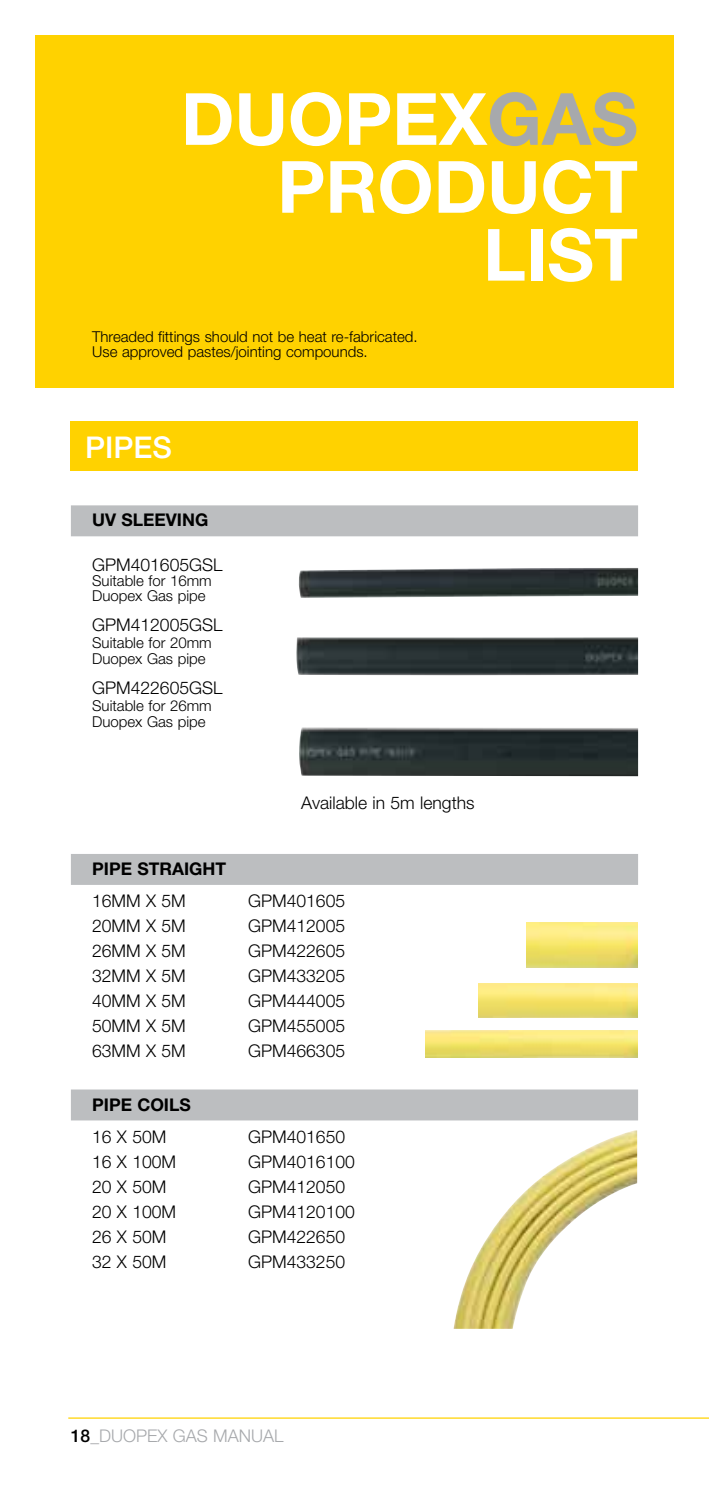
<style>
.page{position:relative;width:709px;height:1489px;background:#fff}
.page>*{position:absolute;margin:0;border:0;box-sizing:border-box;transform-origin:0 0}
.t1{font:700 72px/67.8px "Helvetica Neue";color:#fff}
.t2{font:500 30px "Helvetica Neue";color:#fff}
.t3{font:300 17.5px "Helvetica Neue";color:#000}
.t4{font:700 17.5px "Helvetica Neue";color:#000}
.t5{font:300 17.5px "Helvetica Neue";color:#a7a9ac}
.t6{font:300 15px/15px "Helvetica Neue";color:#000}
.s1{color:#a7a9ac}
.s2{font-weight:500;color:#000}
</style>
<div class="page">
<hr style="left:68px;top:1417px;width:641px;height:1px;background:#ffd200">
<img style="left:453px;top:1130px;width:184px;height:198px">
<img style="left:425px;top:1030px;width:212px;height:27px">
<img style="left:526px;top:922px;width:111px;height:45px">
<img style="left:478px;top:983px;width:159px;height:34px">
<div style="left:35px;top:35px;width:638px;height:353px;background:#ffd200"></div>
<div style="left:71px;top:421px;width:567px;height:50px;background:#ffd200"></div>
<img style="left:296px;top:568px;width:342px;height:208px">
<div style="left:71px;top:505px;width:567px;height:31px;background:#bcbec0"></div>
<div style="left:71px;top:853px;width:567px;height:31px;background:#bcbec0"></div>
<div style="left:71px;top:1089px;width:567px;height:31px;background:#bcbec0"></div>
<h1 class="t1" style="left:277px;top:84px;width:362px;text-indent:-96px">DUOPEX<span class="s1">GAS<br></span>PRODU</h1>
<h1 class="t1" style="left:483px;top:151px;width:155px;text-indent:57px">CT<br>LIST</h1>
<p class="t6" style="left:92px;top:329px;width:327px">Threaded fittings should not be heat re-fabricated.<br>Use approved pastes/jointing compounds.</p>
<h2 class="t2" style="left:85px;top:429px;width:18px">pipes</h2>
<p class="t4" style="left:92px;top:509px;width:53px">UV SLEEV</p>
<p class="t4" style="left:177px;top:509px;width:19px">ING</p>
<p class="t3" style="left:92px;top:554px;width:121px">GPM401605GSL</p>
<p class="t6" style="left:92px;top:573px;width:121px">Suitable for 16mm<br>Duopex Gas pipe</p>
<p class="t3" style="left:92px;top:614px;width:121px">GPM412005GSL</p>
<p class="t6" style="left:92px;top:634px;width:121px;line-height:16.2px">Suitable for 20mm<br>Duopex Gas pipe</p>
<p class="t3" style="left:92px;top:677px;width:121px">GPM422605GSL</p>
<p class="t6" style="left:92px;top:697px;width:121px;line-height:16.2px">Suitable for 26mm<br>Duopex Gas pipe</p>
<p class="t3" style="left:301px;top:792px;width:175px">Available in 5m lengths</p>
<p class="t4" style="left:92px;top:857px;width:58px">PIPE STRA</p>
<p class="t4" style="left:184px;top:857px;width:38px">IGHT</p>
<p class="t3" style="left:92px;top:890px;width:95px">16mm x 5m</p>
<p class="t3" style="left:248px;top:890px;width:98px">Gpm401605</p>
<p class="t3" style="left:92px;top:915px;width:95px">20mm x 5m</p>
<p class="t3" style="left:248px;top:915px;width:98px">Gpm412005</p>
<p class="t3" style="left:92px;top:940px;width:95px">26mm x 5m</p>
<p class="t3" style="left:248px;top:940px;width:98px">Gpm422605</p>
<p class="t3" style="left:92px;top:965px;width:95px">32mm x 5m</p>
<p class="t3" style="left:248px;top:965px;width:98px">Gpm433205</p>
<p class="t3" style="left:92px;top:990px;width:95px">40mm x 5m</p>
<p class="t3" style="left:248px;top:990px;width:98px">Gpm444005</p>
<p class="t3" style="left:92px;top:1015px;width:95px">50mm x 5m</p>
<p class="t3" style="left:248px;top:1015px;width:98px">Gpm455005</p>
<p class="t3" style="left:92px;top:1040px;width:95px">63mm x 5m</p>
<p class="t3" style="left:248px;top:1040px;width:98px">Gpm466305</p>
<p class="t4" style="left:92px;top:1093px;width:85px">PIPE COILS</p>
<p class="t3" style="left:92px;top:1125px;width:76px">16 x 50m</p>
<p class="t3" style="left:248px;top:1125px;width:98px">Gpm401650</p>
<p class="t3" style="left:92px;top:1150px;width:85px">16 x 100m</p>
<p class="t3" style="left:248px;top:1150px;width:108px">Gpm4016100</p>
<p class="t3" style="left:92px;top:1175px;width:68px">20 X 50M</p>
<p class="t3" style="left:248px;top:1175px;width:98px">GPM412050</p>
<p class="t3" style="left:92px;top:1200px;width:85px">20 x 100m</p>
<p class="t3" style="left:248px;top:1200px;width:108px">Gpm4120100</p>
<p class="t3" style="left:92px;top:1225px;width:76px">26 x 50m</p>
<p class="t3" style="left:248px;top:1225px;width:98px">Gpm422650</p>
<p class="t3" style="left:92px;top:1250px;width:76px">32 x 50m</p>
<p class="t3" style="left:248px;top:1250px;width:98px">Gpm433250</p>
<p class="t5" style="left:71px;top:1424px;width:53px"><span class="s2">18</span>_DUOPEX</p>
<p class="t5" style="left:173px;top:1424px;width:53px">GAS MANUAL</p>
</div>
